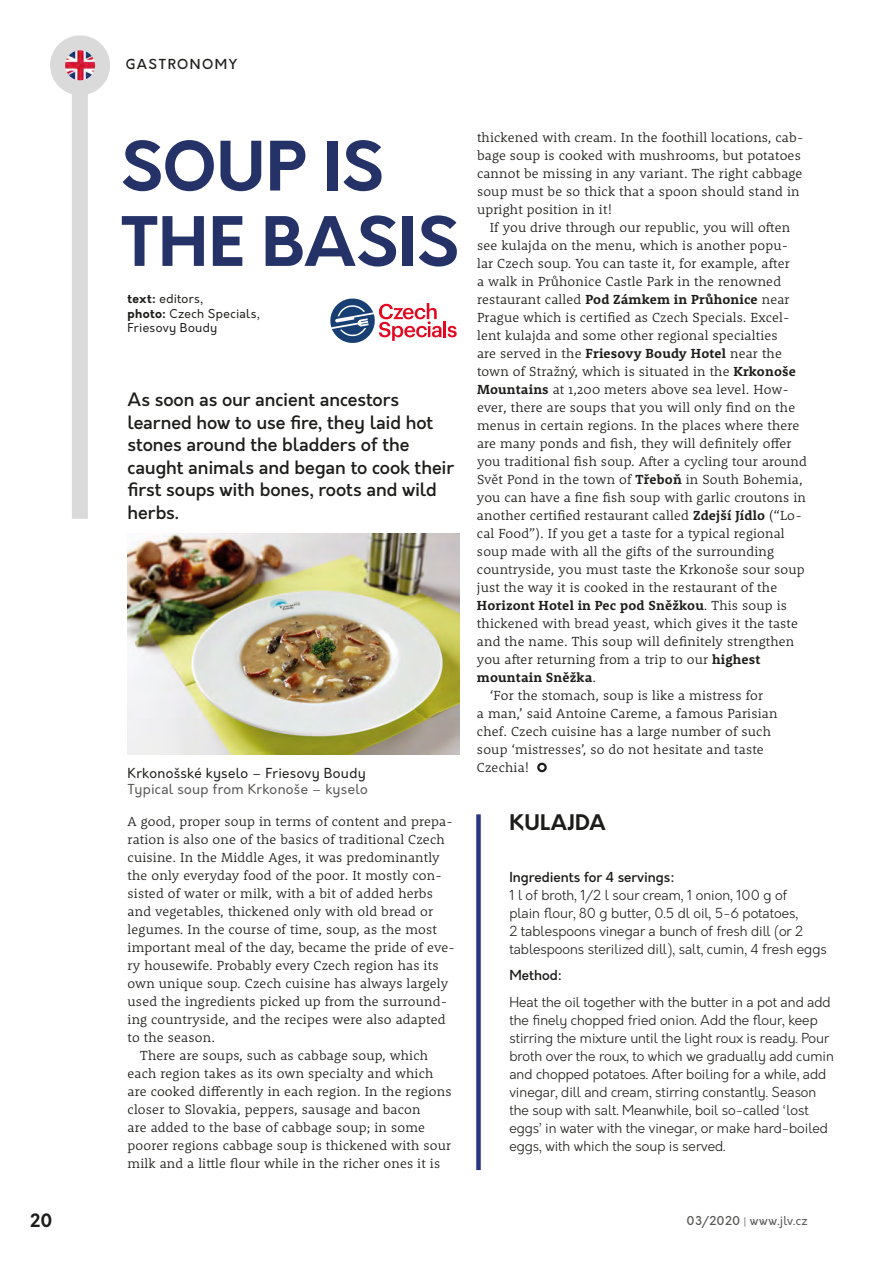
<style>
.page{position:relative;width:893px;height:1263px;background:#fff}
.page>*{position:absolute;margin:0;border:0;box-sizing:border-box;transform-origin:0 0}
.t1{font:700 66.45px/75.3px "Orkney";letter-spacing:-.005em;color:#243267}
.text_box_headline{font:700 21px "Orkney";letter-spacing:.01em;color:#1d1d1b}
.perex_clanku{font:500 18px/22.5px "Orkney";letter-spacing:-.005em;color:#1d1d1b}
.t2{font:700 18px "Orkney";color:#1d1d1b}
.text_zakladni{font:300 13.5px/18px "Rooney";letter-spacing:.015em;color:#1d1d1b}
.text_box{font:300 13.5px/18px "Orkney";color:#1d1d1b}
.t3{font:13.5px "Orkney";letter-spacing:.025em;color:#1d1d1b}
.t4{font:13.5px "Orkney";letter-spacing:.025em;color:#575756}
.text_box-2{font:500 13.5px "Orkney";letter-spacing:.1em;color:#1d1d1b}
.t5{font:12px/14.4px "Orkney";letter-spacing:.035em;color:#1d1d1b}
.t6{font:12px "Orkney";letter-spacing:.03em;color:#575756}
.s1{font-weight:700}
.s2{font-weight:500}
.s3{font-size:10.5px}
</style>
<div class="page">
<div style="left:537px;top:763px;width:10px;height:9px;border:2px solid #1d1d1b;border-radius:50%"></div>
<div style="left:72px;top:85px;width:16px;height:434px;background:#dadada"></div>
<svg style="left:330px;top:298px;width:127px;height:45px"></svg>
<div style="left:476px;top:814px;width:5px;height:356px;background:#283583"></div>
<img style="left:128px;top:533px;width:331px;height:222px">
<img style="left:66px;top:51px;width:28px;height:28px">
<div style="left:50px;top:35px;width:60px;height:60px;border:15px solid #dadada;border-radius:50%"></div>
<p class="text_box-2" style="left:126px;top:55px;width:114px">GASTRONOMY</p>
<p class="t1" style="left:120px;top:130px;width:341px">SOUP IS<br>THE BASIS</p>
<p class="t5" style="left:128px;top:292px;width:77px"><span class="s1">text:</span> editors,</p>
<p class="t5" style="left:128px;top:306px;width:134px"><span class="s1">photo:</span> Czech Specials,<br>Friesovy Boudy</p>
<p class="perex_clanku" style="left:128px;top:389px;width:328px">As soon as our ancient ancestors learned how to use fire, they laid hot stones around the bladders of the caught animals and began to cook their first soups with bones, roots and wild herbs.</p>
<p class="t3" style="left:128px;top:764px;width:240px">Krkonošské kyselo – Friesovy Boudy</p>
<p class="t4" style="left:128px;top:781px;width:242px">Typical soup from Krkonoše – kyselo</p>
<p class="text_zakladni" style="left:128px;top:812px;width:329px">A good, proper soup in terms of content and prepa&shy;ration is also one of the basics of traditional Czech cuisine. In the Middle Ages, it was predominantly the only everyday food of the poor. It mostly con&shy;sisted of water or milk, with a bit of added herbs and vegetables, thickened only with old bread or legumes. In the course of time, soup, as the most important meal of the day, became the pride of eve&shy;ry housewife. Probably every Czech region has its own unique soup. Czech cuisine has always largely used the ingredients picked up from the surround&shy;ing countryside, and the recipes were also adapted to the season.</p>
<p class="text_zakladni" style="left:128px;top:1046px;width:326px;text-indent:13px">There are soups, such as cabbage soup, which each region takes as its own specialty and which are cooked differently in each region. In the regions closer to Slovakia, peppers, sausage and bacon<br>are added to the base of cabbage soup; in some poorer regions cabbage soup is thickened with sour milk and a little flour while in the richer ones it is</p>
<p class="text_zakladni" style="left:477px;top:128px;width:328px">thickened with cream. In the foothill locations, cab&shy;bage soup is cooked with mushrooms, but potatoes cannot be missing in any variant. The right cabbage soup must be so thick that a spoon should stand in upright position in it!</p>
<p class="text_zakladni" style="left:477px;top:218px;width:331px;text-indent:13px">If you drive through our republic, you will often see kulajda on the menu, which is another popu&shy;lar Czech soup. You can taste it, for example, after<br>a walk in Průhonice Castle Park in the renowned restaurant called <span class="s1">Pod Zámkem in Průhonice</span> near Prague which is certified as Czech Specials. Excel&shy;lent kulajda and some other regional specialties<br>are served in the <span class="s1">Friesovy Boudy Hotel</span> near the town of Stražný, which is situated in the <span class="s1">Krkonoše Mountains</span> at 1,200 meters above sea level. How&shy;ever, there are soups that you will only find on the menus in certain regions. In the places where there are many ponds and fish, they will definitely offer you traditional fish soup. After a cycling tour around Svět Pond in the town of <span class="s1">Třeboň</span> in South Bohemia, you can have a fine fish soup with garlic croutons in another certified restaurant called <span class="s1">Zdejší Jídlo</span> (“Lo&shy;cal Food”). If you get a taste for a typical regional soup made with all the gifts of the surrounding countryside, you must taste the Krkonoše sour soup just the way it is cooked in the restaurant of the <span class="s1">Horizont Hotel in Pec pod Sněžkou</span>. This soup is thickened with bread yeast, which gives it the taste and the name. This soup will definitely strengthen you after returning from a trip to our <span class="s1">highest mountain Sněžka</span>.</p>
<p class="text_zakladni" style="left:477px;top:686px;width:302px;text-indent:13px">‘For the stomach, soup is like a mistress for<br>a man,’ said Antoine Careme, a famous Parisian chef. Czech cuisine has a large number of such soup ‘mistresses’, so do not hesitate and taste Czechia!</p>
<p class="text_box_headline" style="left:509px;top:808px;width:98px">KULAJDA</p>
<p class="text_box" style="left:509px;top:868px;width:319px"><span class="s2">Ingredients for 4 servings:<br></span>1 l of broth, 1/2 l sour cream, 1 onion, 100 g of<br>plain flour, 80 g butter, 0.5 dl oil, 5-6 potatoes,<br>2 tablespoons vinegar a bunch of fresh dill (or 2 tablespoons sterilized dill), salt, cumin, 4 fresh eggs</p>
<p class="text_box-2" style="left:509px;top:966px;width:54px">Method:</p>
<p class="text_box" style="left:509px;top:993px;width:326px">Heat the oil together with the butter in a pot and add the finely chopped fried onion. Add the flour, keep stirring the mixture until the light roux is ready. Pour broth over the roux, to which we gradually add cumin and chopped potatoes. After boiling for a while, add vinegar, dill and cream, stirring constantly. Season the soup with salt. Meanwhile, boil so-called ‘lost eggs’ in water with the vinegar, or make hard-boiled eggs, with which the soup is served.</p>
<p class="t2" style="left:30px;top:1208px;width:24px">20</p>
<p class="t6" style="left:687px;top:1213px;width:123px"><span class="s2">03/2020</span> <span class="s3">|</span> www.jlv.cz</p>
</div>
